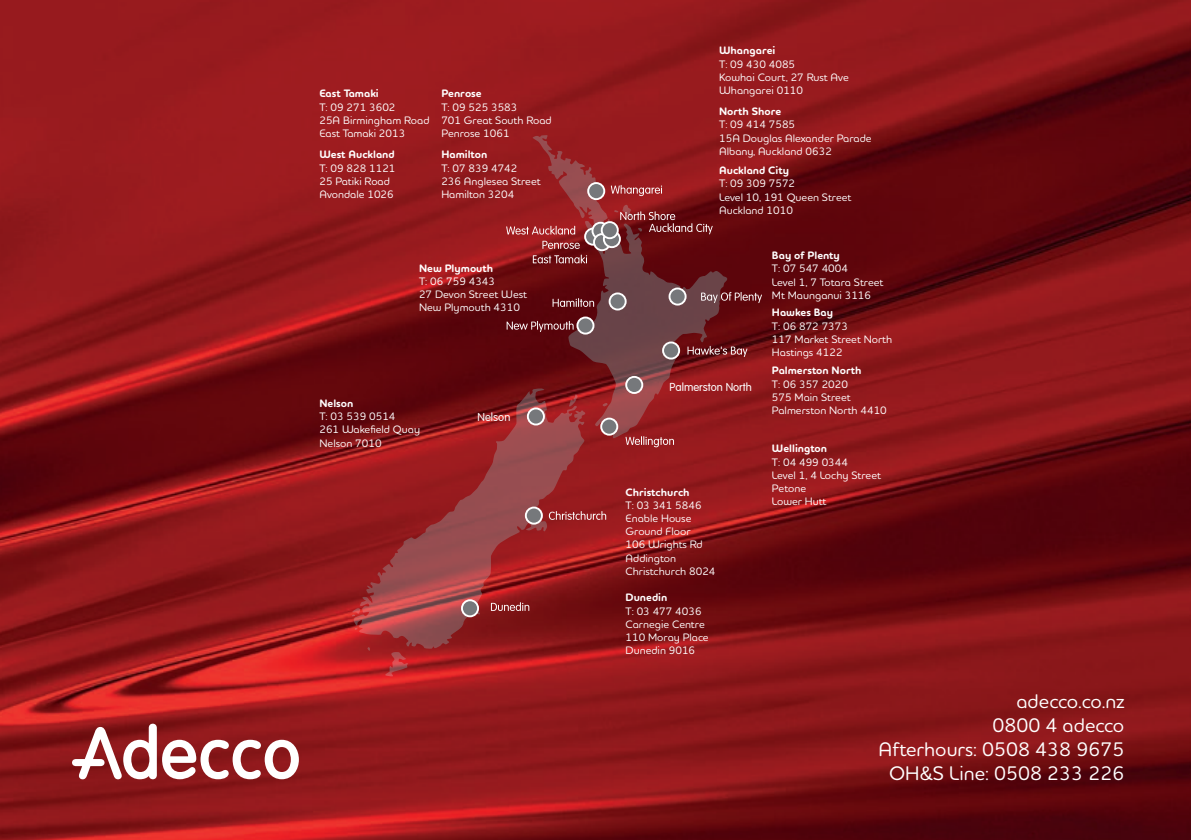
<style>
.page{position:relative;width:1191px;height:840px;background:#fff}
.page>*{position:absolute;margin:0;border:0;box-sizing:border-box;transform-origin:0 0}
.t1{font:500 20px/24px "Houschka Head";color:#fff;text-align:right}
.t2{font:300 11.2px "VAG Rounded";color:#fff}
.t3{font:500 11px/13.2px "Houschka Head";color:#fff}
.t4{font:700 11px "Houschka Head";color:#fff}
</style>
<div class="page">
<img style="left:0;top:0;width:1191px;height:839px">
<svg style="left:352px;top:135px;width:375px;height:541px;background:#891f22"></svg>
<svg style="left:585px;top:228px;width:16px;height:16px"></svg>
<div style="left:584px;top:227px;width:18px;height:18px;border:2px solid #fff;border-radius:50%"></div>
<svg style="left:592px;top:222px;width:16px;height:17px"></svg>
<div style="left:591px;top:222px;width:18px;height:18px;border:2px solid #fff;border-radius:50%"></div>
<div style="left:594px;top:234px;width:16px;height:16px;background:#76787b;border-radius:50%"></div>
<div style="left:593px;top:233px;width:18px;height:18px;border:2px solid #fff;border-radius:50%"></div>
<svg style="left:604px;top:231px;width:16px;height:16px"></svg>
<div style="left:603px;top:230px;width:18px;height:18px;border:2px solid #fff;border-radius:50%"></div>
<div style="left:601px;top:222px;width:17px;height:16px;background:#76787b;border-radius:50%"></div>
<div style="left:601px;top:221px;width:18px;height:18px;border:2px solid #fff;border-radius:50%"></div>
<div style="left:669px;top:288px;width:16px;height:16px;background:#76787b;border-radius:50%"></div>
<div style="left:668px;top:287px;width:18px;height:18px;border:2px solid #fff;border-radius:50%"></div>
<div style="left:609px;top:293px;width:16px;height:16px;background:#76787b;border-radius:50%"></div>
<div style="left:608px;top:292px;width:18px;height:18px;border:2px solid #fff;border-radius:50%"></div>
<div style="left:588px;top:183px;width:16px;height:16px;background:#76787b;border-radius:50%"></div>
<div style="left:587px;top:182px;width:18px;height:18px;border:2px solid #fff;border-radius:50%"></div>
<div style="left:663px;top:342px;width:16px;height:16px;background:#76787b;border-radius:50%"></div>
<div style="left:662px;top:341px;width:18px;height:18px;border:2px solid #fff;border-radius:50%"></div>
<div style="left:626px;top:376px;width:16px;height:17px;background:#76787b;border-radius:50%"></div>
<div style="left:625px;top:376px;width:18px;height:18px;border:2px solid #fff;border-radius:50%"></div>
<div style="left:528px;top:408px;width:16px;height:16px;background:#76787b;border-radius:50%"></div>
<div style="left:527px;top:407px;width:18px;height:18px;border:2px solid #fff;border-radius:50%"></div>
<div style="left:577px;top:317px;width:16px;height:16px;background:#76787b;border-radius:50%"></div>
<div style="left:576px;top:316px;width:18px;height:18px;border:2px solid #fff;border-radius:50%"></div>
<div style="left:526px;top:507px;width:16px;height:16px;background:#76787b;border-radius:50%"></div>
<div style="left:525px;top:506px;width:18px;height:18px;border:2px solid #fff;border-radius:50%"></div>
<div style="left:462px;top:600px;width:16px;height:16px;background:#76787b;border-radius:50%"></div>
<div style="left:461px;top:599px;width:18px;height:18px;border:2px solid #fff;border-radius:50%"></div>
<div style="left:601px;top:418px;width:16px;height:16px;background:#76787b;border-radius:50%"></div>
<div style="left:600px;top:417px;width:18px;height:18px;border:2px solid #fff;border-radius:50%"></div>
<svg style="left:506px;top:321px;width:67px;height:11px"></svg>
<svg style="left:701px;top:292px;width:61px;height:11px"></svg>
<svg style="left:533px;top:241px;width:54px;height:22px"></svg>
<svg style="left:620px;top:211px;width:92px;height:23px;background:#7c2d31"></svg>
<svg style="left:506px;top:226px;width:69px;height:8px"></svg>
<svg style="left:625px;top:436px;width:49px;height:11px"></svg>
<svg style="left:491px;top:602px;width:38px;height:8px"></svg>
<svg style="left:549px;top:510px;width:57px;height:9px"></svg>
<svg style="left:611px;top:185px;width:51px;height:11px"></svg>
<svg style="left:687px;top:345px;width:60px;height:12px"></svg>
<svg style="left:552px;top:298px;width:42px;height:9px"></svg>
<svg style="left:72px;top:723px;width:227px;height:55px"></svg>
<p class="t4" style="left:319px;top:86px;width:61px">East Tamaki</p>
<p class="t3" style="left:319px;top:100px;width:112px">T: 09 271 3602<br>25A Birmingham Road<br>East Tamaki 2013</p>
<p class="t4" style="left:319px;top:147px;width:77px">West Auckland</p>
<p class="t3" style="left:319px;top:161px;width:78px">T: 09 828 1121<br>25 Patiki Road<br>Avondale 1026</p>
<p class="t4" style="left:441px;top:86px;width:42px">Penrose</p>
<p class="t3" style="left:441px;top:100px;width:112px">T: 09 525 3583<br>701 Great South Road<br>Penrose 1061</p>
<p class="t4" style="left:441px;top:147px;width:48px">Hamilton</p>
<p class="t3" style="left:441px;top:161px;width:101px">T: 07 839 4742<br>236 Anglesea Street<br>Hamilton 3204</p>
<p class="t4" style="left:419px;top:260px;width:76px">New Plymouth</p>
<p class="t3" style="left:419px;top:274px;width:110px">T: 06 759 4343<br>27 Devon Street West<br>New Plymouth 4310</p>
<p class="t4" style="left:319px;top:396px;width:35px">Nelson</p>
<p class="t3" style="left:319px;top:409px;width:102px">T: 03 539 0514<br>261 Wakefield Quay<br>Nelson 7010</p>
<p class="t2" style="left:477px;top:410px;width:34px">Nelson</p>
<p class="t4" style="left:719px;top:44px;width:58px">Whangarei</p>
<p class="t3" style="left:719px;top:57px;width:131px">T: 09 430 4085<br>Kowhai Court, 27 Rust Ave<br>Whangarei 0110</p>
<p class="t4" style="left:719px;top:104px;width:64px">North Shore</p>
<p class="t3" style="left:719px;top:118px;width:154px">T: 09 414 7585<br>15A Douglas Alexander Parade<br>Albany, Auckland 0632</p>
<p class="t4" style="left:719px;top:163px;width:71px">Auckland City</p>
<p class="t3" style="left:719px;top:177px;width:134px">T: 09 309 7572<br>Level 10, 191 Queen Street<br>Auckland 1010</p>
<p class="t4" style="left:772px;top:248px;width:69px">Bay of Plenty</p>
<p class="t3" style="left:772px;top:261px;width:113px">T: 07 547 4004<br>Level 1, 7 Totara Street<br>Mt Maunganui 3116</p>
<p class="t4" style="left:772px;top:305px;width:63px">Hawkes Bay</p>
<p class="t3" style="left:772px;top:319px;width:122px">T: 06 872 7373<br>117 Market Street North<br>Hastings 4122</p>
<p class="t4" style="left:772px;top:363px;width:91px">Palmerston North</p>
<p class="t3" style="left:772px;top:376px;width:116px">T: 06 357 2020<br>575 Main Street<br>Palmerston North 4410</p>
<p class="t4" style="left:772px;top:441px;width:57px">Wellington</p>
<p class="t3" style="left:772px;top:454px;width:110px">T: 04 499 0344<br>Level 1, 4 Lochy Street<br>Petone<br>Lower Hutt</p>
<p class="t2" style="left:669px;top:381px;width:84px">Palmerston North</p>
<p class="t4" style="left:625px;top:484px;width:66px">Christchurch</p>
<p class="t3" style="left:625px;top:498px;width:91px">T: 03 341 5846<br>Enable House<br>Ground Floor<br>106 Wrights Rd<br>Addington<br>Christchurch 8024</p>
<p class="t4" style="left:625px;top:590px;width:43px">Dunedin</p>
<p class="t3" style="left:625px;top:603px;width:84px">T: 03 477 4036<br>Carnegie Centre<br>110 Moray Place<br>Dunedin 9016</p>
<h1 class="t1" style="left:878px;top:687px;width:247px">adecco.co.nz<br>0800 4 adecco<br>Afterhours: 0508 438 9675<br>OH&amp;S Line: 0508 233 226</h1>
</div>
